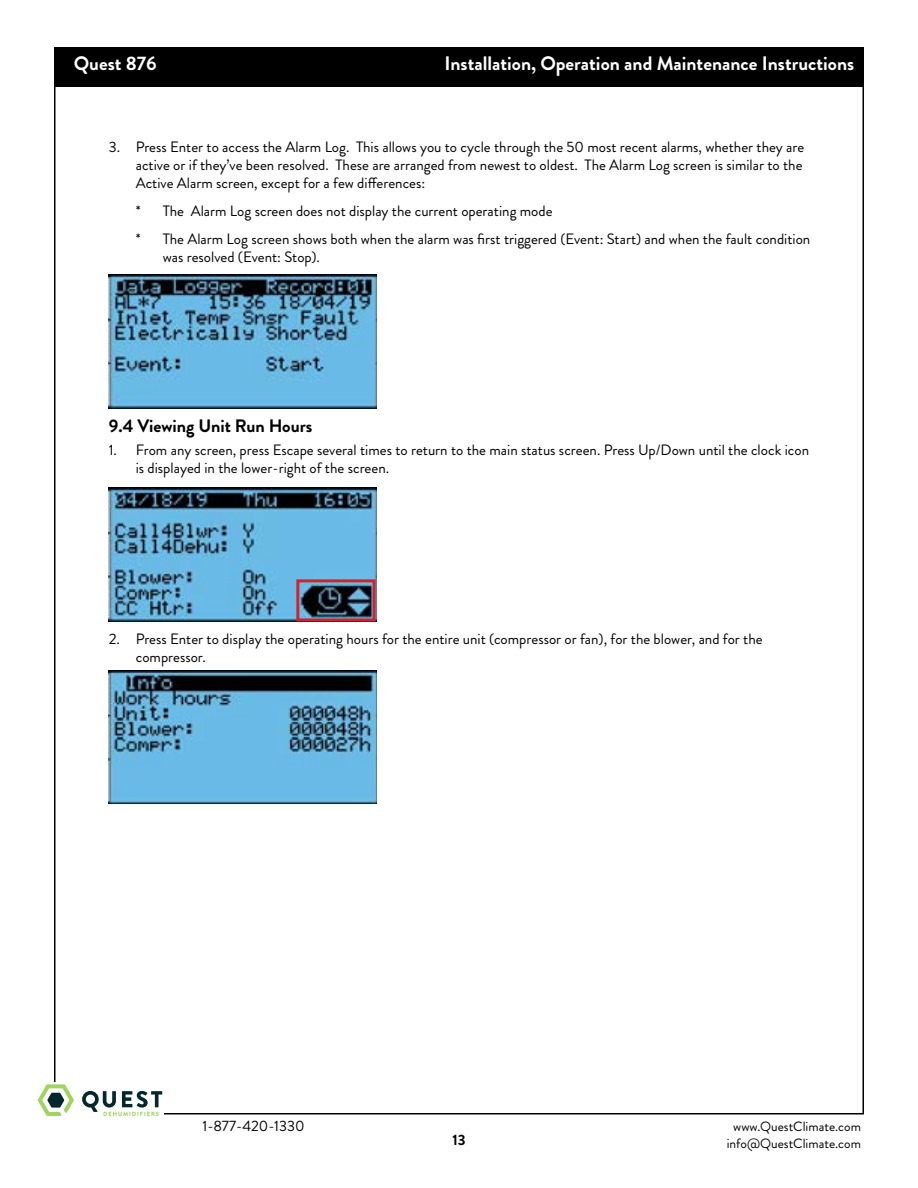
<style>
.page{position:relative;width:918px;height:1188px;background:#fff}
.page>*{position:absolute;margin:0;border:0;box-sizing:border-box;transform-origin:0 0}
.t1{font:700 19.5px "Brandon Grotesque";color:#fff}
.t2{font:700 18px "Brandon Grotesque";color:#000}
.t3{font:15px/18px "Brandon Grotesque";color:#000}
.t4{font:700 15px "Brandon Grotesque";color:#000}
.t5{font:13.5px/16.2px "Brandon Grotesque";color:#000;text-align:center}
</style>
<div class="page">
<div style="left:54px;top:47px;width:810px;height:40px;background:#000"></div>
<svg style="left:38px;top:1084px;width:36px;height:32px"></svg>
<svg style="left:82px;top:1091px;width:80px;height:25px"></svg>
<img style="left:109px;top:274px;width:268px;height:135px">
<img style="left:109px;top:487px;width:268px;height:134px">
<div style="left:296px;top:579px;width:80px;height:42px;border:3px solid #d2232a"></div>
<img style="left:109px;top:670px;width:268px;height:134px">
<h1 class="t1" style="left:74px;top:50px;width:84px">Quest 876</h1>
<h1 class="t1" style="left:445px;top:50px;width:411px">Installation, Operation and Maintenance Instructions</h1>
<p class="t3" style="left:136px;top:138px;width:670px;text-indent:-27px">3. Press Enter to access the Alarm Log. This allows you to cycle through the 50 most recent alarms, whether they are active or if they’ve been resolved. These are arranged from newest to oldest. The Alarm Log screen is similar to the<br>Active Alarm screen, except for a few differences:</p>
<p class="t3" style="left:136px;top:197px;width:676px;line-height:27.8px">* The Alarm Log screen does not display the current operating mode<br>* The Alarm Log screen shows both when the alarm was first triggered (Event: Start) and when the fault condition</p>
<p class="t3" style="left:163px;top:248px;width:159px">was resolved (Event: Stop).</p>
<p class="t2" style="left:109px;top:414px;width:205px">9.4 Viewing Unit Run Hours</p>
<p class="t3" style="left:136px;top:441px;width:675px;text-indent:-27px">1. From any screen, press Escape several times to return to the main status screen. Press Up/Down until the clock icon is displayed in the lower-right of the screen.</p>
<p class="t3" style="left:136px;top:630px;width:629px;text-indent:-27px">2. Press Enter to display the operating hours for the entire unit (compressor or fan), for the blower, and for the compressor.</p>
<p class="t3" style="left:202px;top:1117px;width:104px">1-877-420-1330</p>
<p class="t4" style="left:452px;top:1129px;width:15px">13</p>
<p class="t5" style="left:727px;top:1119px;width:136px">www.QuestClimate.com info@QuestClimate.com</p>
</div>
